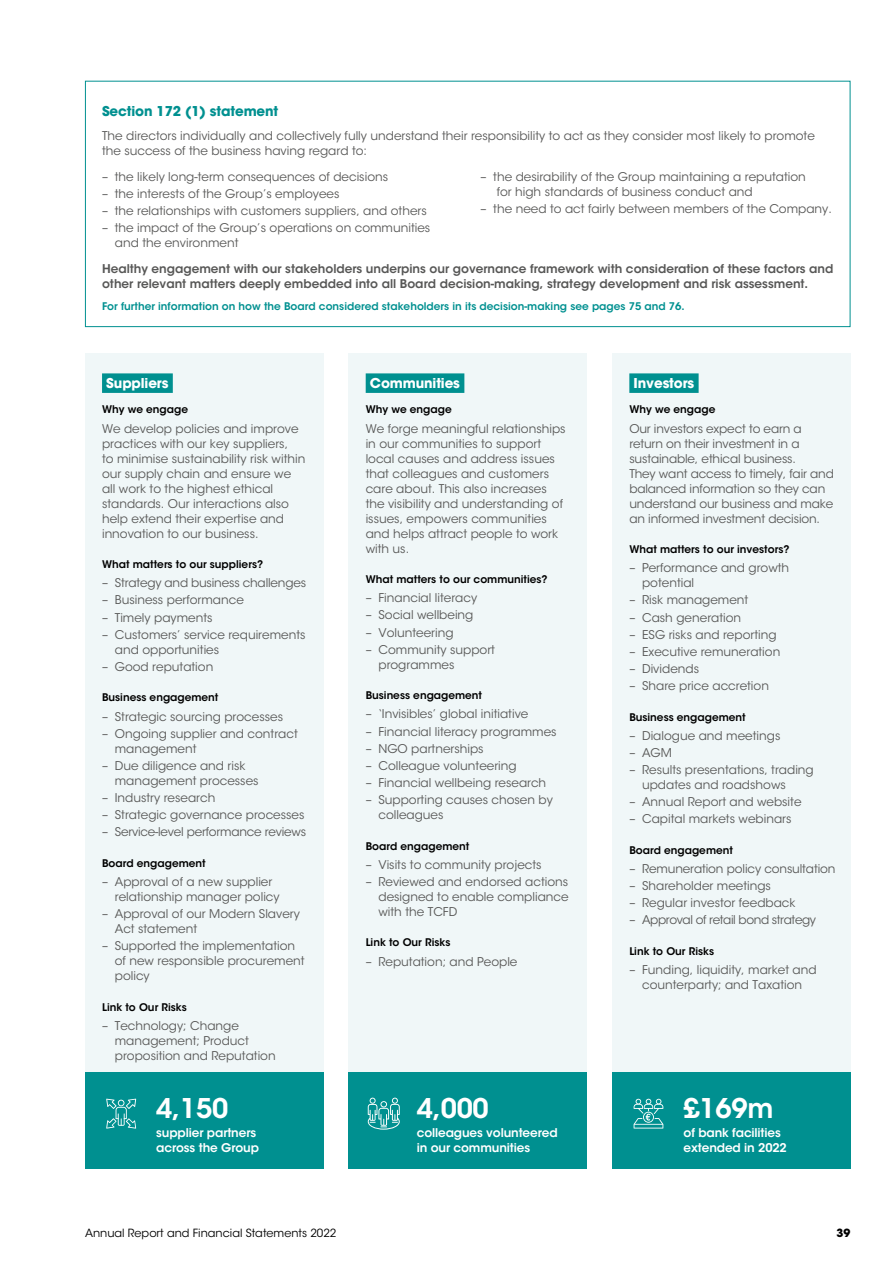
<style>
.page{position:relative;width:893px;height:1263px;background:#fff}
.page>*{position:absolute;margin:0;border:0;box-sizing:border-box;transform-origin:0 0}
.t1{font:600 27px "ITC Avant Garde Std";letter-spacing:-.01em;color:#fff}
.t2{font:700 13.5px "ITC Avant Garde Std";letter-spacing:-.01em;color:#fff}
.t3{font:700 13.5px "ITC Avant Garde Std";letter-spacing:-.01em;color:#009090}
.t4{font:12px/15px "ITC Avant Garde Std";color:#575756}
.t5{font:600 12px/15px "ITC Avant Garde Std";color:#575756}
.t6{font:600 12px/15px "ITC Avant Garde Std";letter-spacing:-.01em;color:#fff}
.t7{font:12px "ITC Avant Garde Std";letter-spacing:-.03em;color:#575756}
.t8{font:11.25px "ITC Avant Garde Std";color:#000}
.t9{font:700 11.25px "ITC Avant Garde Std";color:#000}
.t10{font:600 10.5px "ITC Avant Garde Std";color:#000}
.t11{font:600 10.5px "ITC Avant Garde Std";color:#009090}
</style>
<div class="page">
<div style="left:85px;top:81px;width:765px;height:246px;border:1px solid #009090"></div>
<div style="left:85px;top:353px;width:238px;height:719px;background:#f0f7f8"></div>
<div style="left:102px;top:373px;width:71px;height:20px;background:#009090"></div>
<div style="left:349px;top:353px;width:238px;height:719px;background:#f0f7f8"></div>
<div style="left:612px;top:353px;width:238px;height:719px;background:#f0f7f8"></div>
<div style="left:366px;top:373px;width:98px;height:20px;background:#009090"></div>
<div style="left:629px;top:373px;width:70px;height:20px;background:#009090"></div>
<div style="left:85px;top:1072px;width:238px;height:97px;background:#009090"></div>
<div style="left:349px;top:1072px;width:238px;height:97px;background:#009090"></div>
<div style="left:612px;top:1072px;width:238px;height:97px;background:#009090"></div>
<svg style="left:106px;top:1099px;width:30px;height:29px"></svg>
<svg style="left:368px;top:1098px;width:32px;height:31px"></svg>
<svg style="left:634px;top:1099px;width:29px;height:29px"></svg>
<p class="t3" style="left:102px;top:102px;width:178px">Section 172 (1) statement</p>
<p class="t4" style="left:102px;top:128px;width:714px">The directors individually and collectively fully understand their responsibility to act as they consider most likely to promote the success of the business having regard to:</p>
<p class="t4" style="left:102px;top:169px;width:288px">– the likely long-term consequences of decisions</p>
<p class="t4" style="left:102px;top:186px;width:239px">– the interests of the Group’s employees</p>
<p class="t4" style="left:102px;top:203px;width:326px">– the relationships with customers suppliers, and others</p>
<p class="t4" style="left:115px;top:220px;width:317px;text-indent:-13px">– the impact of the Group’s operations on communities and the environment</p>
<p class="t4" style="left:497px;top:169px;width:311px;text-indent:-16px">– the desirability of the Group maintaining a reputation for high standards of business conduct and</p>
<p class="t4" style="left:480px;top:201px;width:353px">– the need to act fairly between members of the Company.</p>
<p class="t5" style="left:102px;top:261px;width:733px">Healthy engagement with our stakeholders underpins our governance framework with consideration of these factors and other relevant matters deeply embedded into all Board decision-making, strategy development and risk assessment.</p>
<p class="t11" style="left:102px;top:299px;width:584px">For further information on how the Board considered stakeholders in its decision-making see pages 75 and 76.</p>
<p class="t2" style="left:106px;top:375px;width:64px">Suppliers</p>
<p class="t2" style="left:370px;top:375px;width:92px">Communities</p>
<p class="t2" style="left:634px;top:375px;width:62px">Investors</p>
<p class="t10" style="left:102px;top:403px;width:88px">Why we engage</p>
<p class="t4" style="left:102px;top:421px;width:205px">We develop policies and improve practices with our key suppliers,<br>to minimise sustainability risk within our supply chain and ensure we all work to the highest ethical standards. Our interactions also help extend their expertise and innovation to our business.</p>
<p class="t10" style="left:102px;top:557px;width:163px">What matters to our suppliers?</p>
<p class="t4" style="left:102px;top:576px;width:206px">– Strategy and business challenges</p>
<p class="t4" style="left:102px;top:593px;width:143px">– Business performance</p>
<p class="t4" style="left:102px;top:610px;width:112px">– Timely payments</p>
<p class="t4" style="left:115px;top:627px;width:192px;text-indent:-13px">– Customers’ service requirements and opportunities</p>
<p class="t4" style="left:102px;top:659px;width:113px">– Good reputation</p>
<p class="t10" style="left:102px;top:691px;width:118px">Business engagement</p>
<p class="t4" style="left:102px;top:709px;width:183px">– Strategic sourcing processes</p>
<p class="t4" style="left:115px;top:726px;width:184px;text-indent:-13px">– Ongoing supplier and contract management</p>
<p class="t4" style="left:115px;top:758px;width:145px;text-indent:-13px">– Due diligence and risk management processes</p>
<p class="t4" style="left:102px;top:790px;width:115px">– Industry research</p>
<p class="t4" style="left:102px;top:807px;width:204px">– Strategic governance processes</p>
<p class="t4" style="left:102px;top:824px;width:206px">– Service-level performance reviews</p>
<p class="t10" style="left:102px;top:856px;width:105px">Board engagement</p>
<p class="t4" style="left:115px;top:874px;width:166px;text-indent:-13px">– Approval of a new supplier relationship manager policy</p>
<p class="t4" style="left:115px;top:906px;width:187px;text-indent:-13px">– Approval of our Modern Slavery<br>Act statement</p>
<p class="t4" style="left:115px;top:938px;width:191px;text-indent:-13px">– Supported the implementation of new responsible procurement policy</p>
<p class="t10" style="left:102px;top:1000px;width:86px">Link to Our Risks</p>
<p class="t4" style="left:115px;top:1018px;width:162px;text-indent:-13px">– Technology; Change management; Product proposition and Reputation</p>
<p class="t10" style="left:366px;top:403px;width:88px">Why we engage</p>
<p class="t4" style="left:366px;top:421px;width:201px">We forge meaningful relationships in our communities to support local causes and address issues that colleagues and customers care about. This also increases the visibility and understanding of issues, empowers communities and helps attract people to work with us.</p>
<p class="t10" style="left:366px;top:572px;width:183px">What matters to our communities?</p>
<p class="t4" style="left:366px;top:591px;width:113px">– Financial literacy</p>
<p class="t4" style="left:366px;top:608px;width:109px">– Social wellbeing</p>
<p class="t4" style="left:366px;top:625px;width:89px">– Volunteering</p>
<p class="t4" style="left:378px;top:642px;width:118px;text-indent:-13px">– Community support programmes</p>
<p class="t10" style="left:366px;top:689px;width:118px">Business engagement</p>
<p class="t4" style="left:366px;top:707px;width:164px">– ‘Invisibles’ global initiative</p>
<p class="t4" style="left:366px;top:724px;width:192px">– Financial literacy programmes</p>
<p class="t4" style="left:366px;top:741px;width:119px">– NGO partnerships</p>
<p class="t4" style="left:366px;top:758px;width:153px">– Colleague volunteering</p>
<p class="t4" style="left:366px;top:775px;width:182px">– Financial wellbeing research</p>
<p class="t4" style="left:378px;top:792px;width:176px;text-indent:-13px">– Supporting causes chosen by colleagues</p>
<p class="t10" style="left:366px;top:839px;width:105px">Board engagement</p>
<p class="t4" style="left:366px;top:857px;width:178px">– Visits to community projects</p>
<p class="t4" style="left:378px;top:874px;width:192px;text-align:justify;text-indent:-13px">– Reviewed and endorsed actions designed to enable compliance with the TCFD</p>
<p class="t10" style="left:366px;top:936px;width:86px">Link to Our Risks</p>
<p class="t4" style="left:366px;top:954px;width:153px">– Reputation; and People</p>
<p class="t10" style="left:629px;top:403px;width:88px">Why we engage</p>
<p class="t4" style="left:629px;top:421px;width:206px">Our investors expect to earn a return on their investment in a sustainable, ethical business.<br>They want access to timely, fair and balanced information so they can understand our business and make an informed investment decision.</p>
<p class="t10" style="left:629px;top:542px;width:162px">What matters to our investors?</p>
<p class="t4" style="left:642px;top:561px;width:149px;text-indent:-13px">– Performance and growth potential</p>
<p class="t4" style="left:629px;top:593px;width:121px">– Risk management</p>
<p class="t4" style="left:629px;top:610px;width:113px">– Cash generation</p>
<p class="t4" style="left:629px;top:627px;width:149px">– ESG risks and reporting</p>
<p class="t4" style="left:629px;top:644px;width:153px">– Executive remuneration</p>
<p class="t4" style="left:629px;top:661px;width:71px">– Dividends</p>
<p class="t4" style="left:629px;top:678px;width:141px">– Share price accretion</p>
<p class="t10" style="left:629px;top:710px;width:118px">Business engagement</p>
<p class="t4" style="left:629px;top:728px;width:153px">– Dialogue and meetings</p>
<p class="t4" style="left:629px;top:745px;width:44px">– AGM</p>
<p class="t4" style="left:642px;top:762px;width:173px;text-indent:-13px">– Results presentations, trading updates and roadshows</p>
<p class="t4" style="left:629px;top:794px;width:174px">– Annual Report and website</p>
<p class="t4" style="left:629px;top:812px;width:164px">– Capital markets webinars</p>
<p class="t10" style="left:629px;top:843px;width:105px">Board engagement</p>
<p class="t4" style="left:629px;top:861px;width:208px">– Remuneration policy consultation</p>
<p class="t4" style="left:629px;top:878px;width:143px">– Shareholder meetings</p>
<p class="t4" style="left:629px;top:896px;width:168px">– Regular investor feedback</p>
<p class="t7" style="left:629px;top:913px;width:188px">– Approval of retail bond strategy</p>
<p class="t10" style="left:629px;top:944px;width:86px">Link to Our Risks</p>
<p class="t4" style="left:629px;top:962px;width:189px;text-align:center">– Funding, liquidity, market and counterparty; and Taxation</p>
<h1 class="t1" style="left:156px;top:1091px;width:74px">4,150</h1>
<p class="t6" style="left:156px;top:1125px;width:104px">supplier partners across the Group</p>
<h1 class="t1" style="left:417px;top:1091px;width:74px">4,000</h1>
<p class="t6" style="left:417px;top:1125px;width:142px">colleagues volunteered in our communities</p>
<h1 class="t1" style="left:684px;top:1091px;width:91px">£169m</h1>
<p class="t6" style="left:684px;top:1125px;width:105px">of bank facilities extended in 2022</p>
<p class="t8" style="left:85px;top:1226px;width:253px">Annual Report and Financial Statements 2022</p>
<p class="t9" style="left:836px;top:1226px;width:15px">39</p>
</div>
